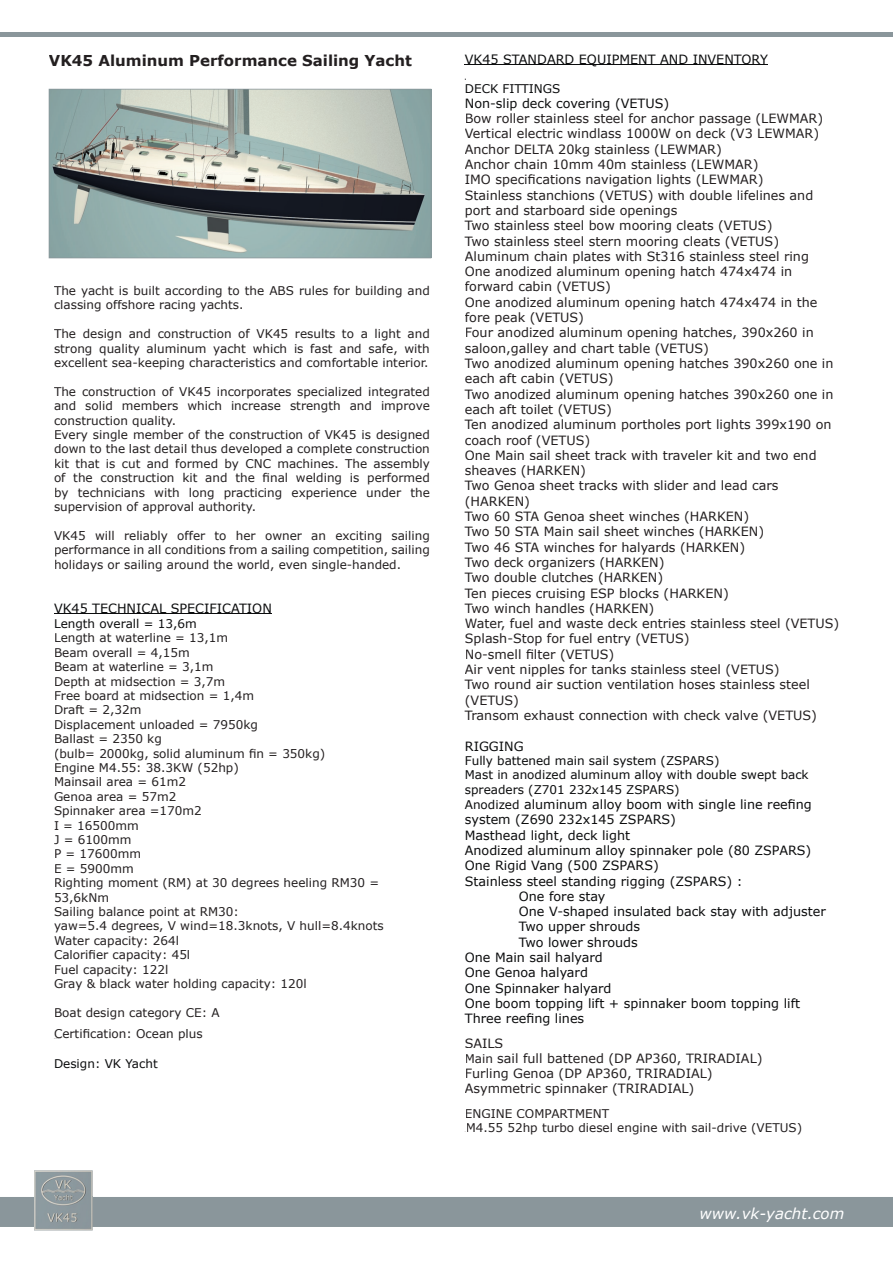
<style>
.page{position:relative;width:893px;height:1263px;background:#fff}
.page>*{position:absolute;margin:0;border:0;box-sizing:border-box;transform-origin:0 0}
.t1{font:700 15px "Verdana";color:#231f20}
.t2{font:italic 15px "Verdana";color:#fff}
.t3{font:12.75px/15.3px "Verdana";color:#231f20}
.t4{font:12.75px "Verdana";color:#0b0c0d}
.t5{font:12px/14.4px "Verdana";color:#231f20}
.t6{font:12px/14.4px "Verdana";color:#0b0c0d}
.s1{font-size:12px}
</style>
<div class="page">
<hr style="left:0;top:33px;width:893px;height:4px;background:#8a969b">
<hr style="left:54px;top:613px;width:218px;height:1px;background:#0b0c0d">
<hr style="left:465px;top:64px;width:303px;height:1px;background:#0b0c0d">
<img style="left:50px;top:90px;width:381px;height:168px">
<hr style="left:49px;top:89px;width:1px;height:169px;background:#8a969b">
<hr style="left:49px;top:258px;width:382px;height:1px;background:#8a969b">
<hr style="left:431px;top:89px;width:1px;height:169px;background:#8a969b">
<hr style="left:49px;top:89px;width:382px;height:1px;background:#8a969b">
<div style="left:0;top:1197px;width:893px;height:30px;background:#8a969b"></div>
<img style="left:34px;top:1170px;width:59px;height:60px">
<img style="left:34px;top:1197px;width:59px;height:30px">
<p class="t1" style="left:49px;top:51px;width:365px">VK45 Aluminum Performance Sailing Yacht</p>
<p class="t5" style="left:54px;top:283px;width:377px">The yacht is built according to the ABS rules for building and classing offshore racing yachts.</p>
<p class="t5" style="left:54px;top:326px;width:377px;text-align:justify">The design and construction of VK45 results to a light and strong quality aluminum yacht which is fast and safe, with excellent sea-keeping characteristics and comfortable interior.</p>
<p class="t5" style="left:54px;top:384px;width:377px">The construction of VK45 incorporates specialized integrated and solid members which increase strength and improve construction quality.<br>Every single member of the construction of VK45 is designed down to the last detail thus developed a complete construction kit that is cut and formed by CNC machines. The assembly of the construction kit and the final welding is performed by technicians with long practicing experience under the supervision of approval authority.</p>
<p class="t5" style="left:54px;top:528px;width:377px;text-align:justify">VK45 will reliably offer to her owner an exciting sailing performance in all conditions from a sailing competition, sailing holidays or sailing around the world, even single-handed.</p>
<p class="t4" style="left:54px;top:600px;width:219px">VK45 TECHNICAL SPECIFICATION</p>
<p class="t6" style="left:54px;top:616px;width:144px">Length overall = 13,6m</p>
<p class="t5" style="left:54px;top:630px;width:331px">Length at waterline = 13,1m<br>Beam overall = 4,15m<br>Beam at waterline = 3,1m<br>Depth at midsection = 3,7m<br>Free board at midsection = 1,4m<br>Draft = 2,32m<br>Displacement unloaded = 7950kg<br>Ballast = 2350 kg<br>(bulb= 2000kg, solid aluminum fin = 350kg)<br>Engine M4.55: 38.3KW (52hp)<br>Mainsail area = 61m2<br>Genoa area = 57m2<br>Spinnaker area =170m2<br>I = 16500mm<br>J = 6100mm<br>P = 17600mm<br>E = 5900mm<br>Righting moment (RM) at 30 degrees heeling RM30 =<br>53,6kNm<br>Sailing balance point at RM30:<br>yaw=5.4 degrees, V wind=18.3knots, V hull=8.4knots<br>Water capacity: 264l<br>Calorifier capacity: 45l<br>Fuel capacity: 122l<br>Gray &amp; black water holding capacity: 120l</p>
<p class="t5" style="left:54px;top:1001px;width:167px;line-height:21.6px">Boat design category CE: A<br>Certification: Ocean plus</p>
<p class="t6" style="left:54px;top:1056px;width:105px">Design: VK Yacht</p>
<p class="t4" style="left:465px;top:51px;width:305px">VK45 STANDARD EQUIPMENT AND INVENTORY</p>
<p class="t6" style="left:465px;top:81px;width:97px">DECK FITTINGS</p>
<p class="t4" style="left:465px;top:95px;width:206px">Non-slip deck covering (VETUS)</p>
<p class="t3" style="left:465px;top:110px;width:376px">Bow roller stainless steel for anchor passage (LEWMAR)<br>Vertical electric windlass 1000W on deck (V3 LEWMAR)<br>Anchor DELTA 20kg stainless (LEWMAR)<br>Anchor chain 10mm 40m stainless (LEWMAR)<br>IMO specifications navigation lights (LEWMAR)<br>Stainless stanchions (VETUS) with double lifelines and port and starboard side openings<br>Two stainless steel bow mooring cleats (VETUS)<br>Two stainless steel stern mooring cleats (VETUS)<br>Aluminum chain plates with St316 stainless steel ring<br>One anodized aluminum opening hatch 474x474 in forward cabin (VETUS)<br>One anodized aluminum opening hatch 474x474 in the fore peak (VETUS)<br>Four anodized aluminum opening hatches, 390x260 in saloon,galley and chart table (VETUS)<br>Two anodized aluminum opening hatches 390x260 one in each aft cabin (VETUS)<br>Two anodized aluminum opening hatches 390x260 one in each aft toilet (VETUS)<br>Ten anodized aluminum portholes port lights 399x190 on coach roof (VETUS)<br>One Main sail sheet track with traveler kit and two end sheaves (HARKEN)<br>Two Genoa sheet tracks with slider and lead cars (HARKEN)<br>Two 60 STA Genoa sheet winches (HARKEN)<br>Two 50 STA Main sail sheet winches (HARKEN)<br>Two 46 STA winches for halyards (HARKEN)<br>Two deck organizers (HARKEN)<br>Two double clutches (HARKEN)<br>Ten pieces cruising ESP blocks (HARKEN)<br>Two winch handles (HARKEN)<br>Water, fuel and waste deck entries stainless steel (VETUS)<br>Splash-Stop for fuel entry (VETUS)<br>No-smell filter (VETUS)<br>Air vent nipples for tanks stainless steel (VETUS)<br>Two round air suction ventilation hoses stainless steel (VETUS)<br>Transom exhaust connection with check valve (VETUS)</p>
<p class="t4" style="left:465px;top:738px;width:60px">RIGGING</p>
<p class="t6" style="left:465px;top:753px;width:345px">Fully battened main sail system (ZSPARS)<br>Mast in anodized aluminum alloy with double swept back spreaders (Z701 232x145 ZSPARS)</p>
<p class="t4" style="left:465px;top:796px;width:348px"><span class="s1">Anodized</span> aluminum alloy boom with single line reefing</p>
<p class="t4" style="left:465px;top:811px;width:213px">system (Z690 232x145 ZSPARS)</p>
<p class="t4" style="left:465px;top:827px;width:167px">Masthead light, deck light</p>
<p class="t4" style="left:465px;top:842px;width:348px">Anodized aluminum alloy spinnaker pole (80 ZSPARS)</p>
<p class="t4" style="left:465px;top:857px;width:196px">One Rigid Vang (500 ZSPARS)</p>
<p class="t4" style="left:465px;top:873px;width:279px">Stainless steel standing rigging (ZSPARS) :</p>
<p class="t4" style="left:519px;top:888px;width:88px">One fore stay</p>
<p class="t4" style="left:519px;top:903px;width:308px">One V-shaped insulated back stay with adjuster</p>
<p class="t4" style="left:519px;top:919px;width:123px">Two upper shrouds</p>
<p class="t4" style="left:519px;top:934px;width:121px">Two lower shrouds</p>
<p class="t4" style="left:465px;top:949px;width:139px">One Main sail halyard</p>
<p class="t4" style="left:465px;top:964px;width:125px">One Genoa halyard</p>
<p class="t4" style="left:465px;top:980px;width:148px">One Spinnaker halyard</p>
<p class="t4" style="left:465px;top:995px;width:337px">One boom topping lift + spinnaker boom topping lift</p>
<p class="t4" style="left:465px;top:1010px;width:121px">Three reefing lines</p>
<p class="t3" style="left:465px;top:1035px;width:299px">SAILS<br><span class="s1">Main</span> sail full battened (DP AP360, TRIRADIAL)<br>Furling Genoa (DP AP360, TRIRADIAL)<br>Asymmetric spinnaker (TRIRADIAL)</p>
<p class="t5" style="left:465px;top:1106px;width:339px">ENGINE COMPARTMENT<br>M4.55 52hp turbo diesel engine with sail-drive (VETUS)</p>
<p class="t2" style="left:699px;top:1204px;width:146px">www.vk-yacht.com</p>
</div>
